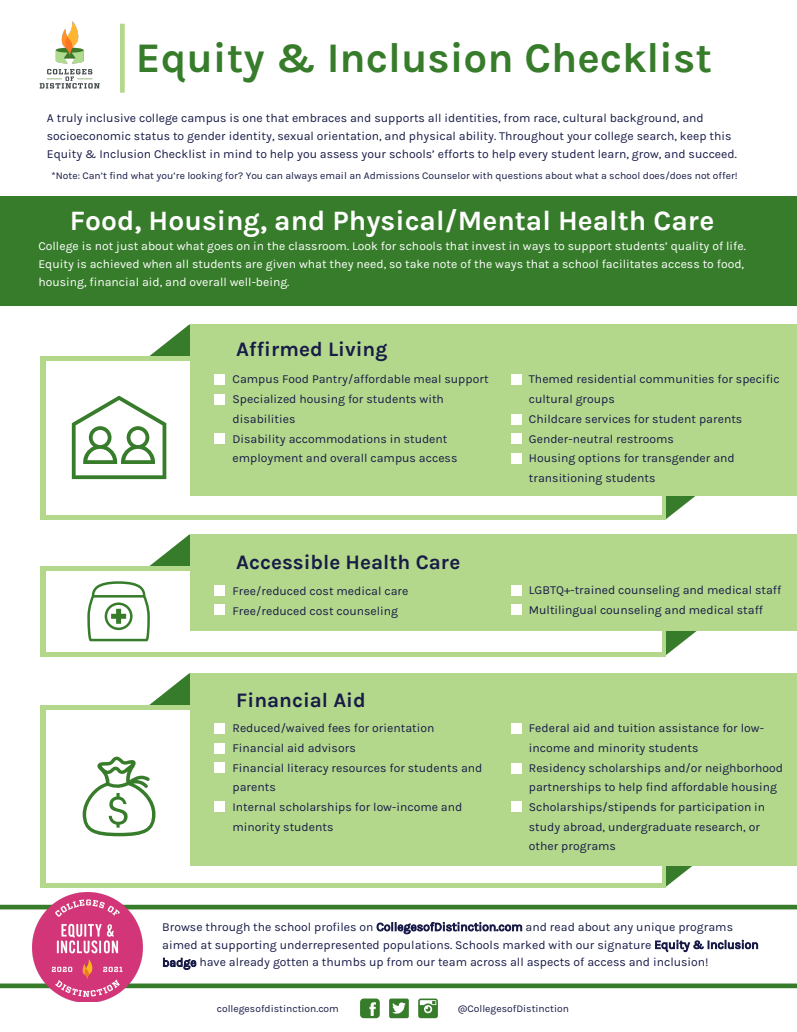
<style>
.page{position:relative;width:797px;height:1032px;background:#fff}
.page>*{position:absolute;margin:0;border:0;box-sizing:border-box;transform-origin:0 0}
.t1{font:700 42.12px "Karla";color:#377c2b}
.t2{font:700 28.12px "Karla";color:#fff}
.t3{font:700 20.62px "Karla";color:#181b47}
.t4{font:12.12px/19.6px "Karla";color:#181b47}
.t5{font:12.12px/17.8px "Karla";color:#fff}
.t6{font:10.25px "Karla";color:#181b47}
</style>
<div class="page">
<svg style="left:0;top:904px;width:796px;height:83px"></svg>
<svg style="left:665px;top:496px;width:31px;height:23px"></svg>
<svg style="left:40px;top:356px;width:625px;height:163px;fill:#b3d88b"></svg>
<div style="left:0;top:196px;width:796px;height:109px;background:#377c2b"></div>
<div style="left:46px;top:361px;width:614px;height:153px;background:#fff"></div>
<div style="left:190px;top:324px;width:606px;height:172px;background:#b3d88b"></div>
<svg style="left:665px;top:630px;width:95px;height:25px"></svg>
<div style="left:40px;top:566px;width:625px;height:90px;background:linear-gradient(to right,#b3d88a,#b4d88c)"></div>
<div style="left:46px;top:570px;width:614px;height:81px;background:#fff"></div>
<div style="left:190px;top:534px;width:606px;height:96px;background:#b3d88b"></div>
<img style="left:33px;top:892px;width:109px;height:108px">
<img style="left:39px;top:21px;width:61px;height:68px">
<div style="left:120px;top:23px;width:5px;height:70px;background:#b3d88b"></div>
<div style="left:511px;top:374px;width:10px;height:10px;background:#fff"></div>
<div style="left:511px;top:414px;width:10px;height:10px;background:#fff"></div>
<div style="left:511px;top:433px;width:10px;height:10px;background:#fff"></div>
<div style="left:511px;top:452px;width:10px;height:11px;background:#fff"></div>
<div style="left:511px;top:585px;width:10px;height:10px;background:#fff"></div>
<div style="left:511px;top:604px;width:10px;height:11px;background:#fff"></div>
<svg style="left:665px;top:865px;width:95px;height:21px"></svg>
<svg style="left:150px;top:673px;width:40px;height:31px"></svg>
<svg style="left:40px;top:704px;width:625px;height:183px;fill:#b3d88b"></svg>
<div style="left:46px;top:709px;width:614px;height:172px;background:#fff"></div>
<div style="left:190px;top:673px;width:606px;height:192px;background:#b3d88b"></div>
<div style="left:215px;top:722px;width:10px;height:11px;background:#fff"></div>
<div style="left:215px;top:743px;width:10px;height:10px;background:#fff"></div>
<div style="left:215px;top:801px;width:10px;height:10px;background:#fff"></div>
<div style="left:511px;top:722px;width:10px;height:11px;background:#fff"></div>
<div style="left:511px;top:763px;width:10px;height:10px;background:#fff"></div>
<div style="left:511px;top:801px;width:10px;height:10px;background:#fff"></div>
<div style="left:215px;top:762px;width:10px;height:10px;background:#fff"></div>
<svg style="left:72px;top:324px;width:153px;height:155px"></svg>
<svg style="left:87px;top:534px;width:197px;height:107px"></svg>
<svg style="left:83px;top:756px;width:72px;height:80px"></svg>
<svg style="left:389px;top:998px;width:19px;height:19px"></svg>
<svg style="left:360px;top:998px;width:19px;height:19px"></svg>
<svg style="left:418px;top:998px;width:19px;height:19px"></svg>
<h1 class="t1" style="left:136px;top:34px;width:577px">Equity &amp; Inclusion Checklist</h1>
<p class="t4" style="left:47px;top:109px;width:691px;line-height:17.8px">A truly inclusive college campus is one that embraces and supports all identities, from race, cultural background, and socioeconomic status to gender identity, sexual orientation, and physical ability. Throughout your college search, keep this<br>Equity &amp; Inclusion Checklist in mind to help you assess your schools’ efforts to help every student learn, grow, and succeed.</p>
<p class="t6" style="left:52px;top:170px;width:687px">*Note: Can’t find what you’re looking for? You can always email an Admissions Counselor with questions about what a school does/does not offer!</p>
<h2 class="t2" style="left:70px;top:204px;width:645px">Food, Housing, and Physical/Mental Health Care</h2>
<p class="t5" style="left:38px;top:237px;width:708px">College is not just about what goes on in the classroom. Look for schools that invest in ways to support students’ quality of life.<br>Equity is achieved when all students are given what they need, so take note of the ways that a school facilitates access to food, housing, financial aid, and overall well-being.</p>
<h3 class="t3" style="left:236px;top:337px;width:152px">Affirmed Living</h3>
<p class="t4" style="left:232px;top:369px;width:257px">Campus Food Pantry/affordable meal support Specialized housing for students with disabilities<br>Disability accommodations in student employment and overall campus access</p>
<p class="t4" style="left:528px;top:369px;width:252px">Themed residential communities for specific cultural groups<br>Childcare services for student parents<br>Gender-neutral restrooms<br>Housing options for transgender and transitioning students</p>
<h3 class="t3" style="left:236px;top:550px;width:225px">Accessible Health Care</h3>
<p class="t4" style="left:232px;top:581px;width:177px">Free/reduced cost medical care<br>Free/reduced cost counseling</p>
<p class="t4" style="left:528px;top:580px;width:254px">LGBTQ+-trained counseling and medical staff<br>Multilingual counseling and medical staff</p>
<h3 class="t3" style="left:236px;top:687px;width:131px">Financial Aid</h3>
<p class="t4" style="left:232px;top:718px;width:251px">Reduced/waived fees for orientation<br>Financial aid advisors<br>Financial literacy resources for students and parents<br>Internal scholarships for low-income and minority students</p>
<p class="t4" style="left:528px;top:718px;width:255px">Federal aid and tuition assistance for low&shy;income and minority students<br>Residency scholarships and/or neighborhood partnerships to help find affordable housing Scholarships/stipends for participation in study abroad, undergraduate research, or other programs</p>
<p class="t4" style="left:162px;top:917px;width:597px;line-height:17.8px">Browse through the school profiles on CollegesofDistinction.com and read about any unique programs aimed at supporting underrepresented populations. Schools marked with our signature Equity &amp; Inclusion badge have already gotten a thumbs up from our team across all aspects of access and inclusion!</p>
<p class="t6" style="left:217px;top:1002px;width:124px">collegesofdistinction.com</p>
<p class="t6" style="left:457px;top:1002px;width:113px">@CollegesofDistinction</p>
</div>
